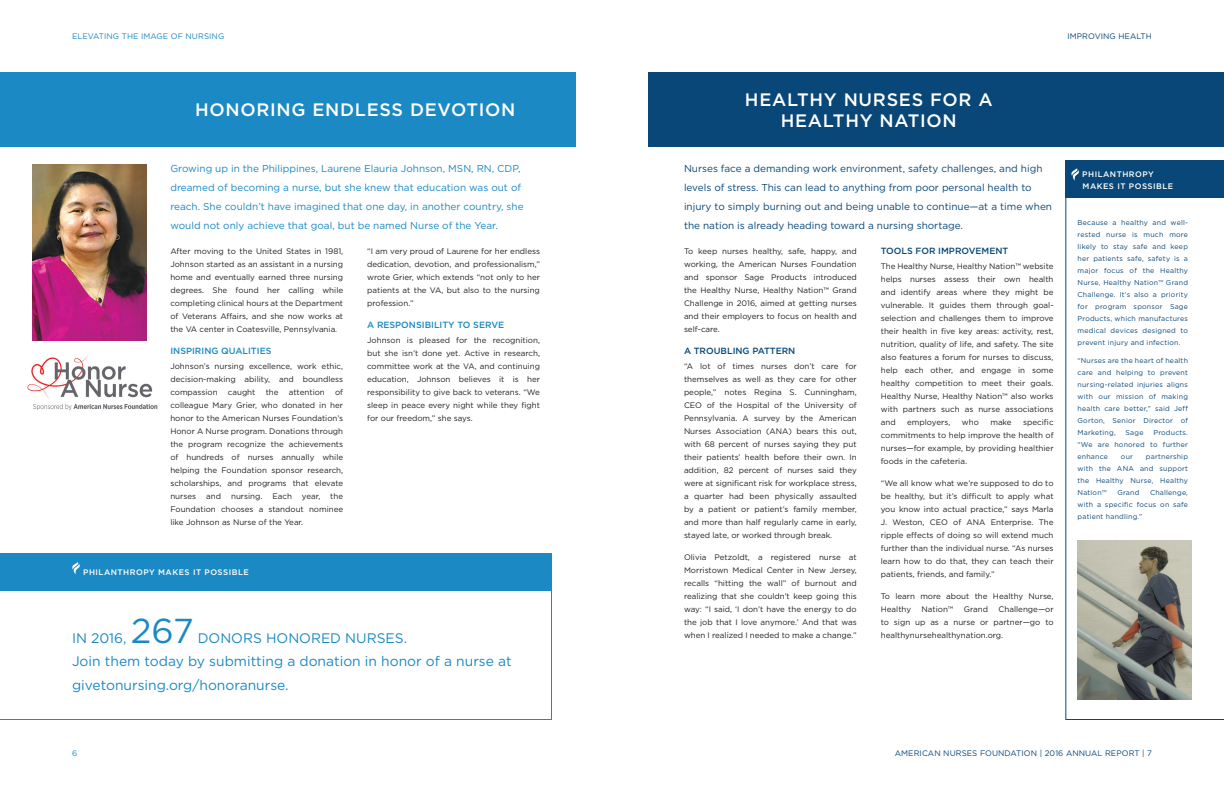
<style>
.page{position:relative;width:1224px;height:792px;background:#fff}
.page>*{position:absolute;margin:0;border:0;box-sizing:border-box;transform-origin:0 0}
.t1{font:34.6px "Gotham";color:#1b89c3}
.t2{font:500 18px/21.6px "Gotham";letter-spacing:.04em;color:#fff;text-align:center}
.t3{font:13.8px/23.5px "Gotham";color:#1b89c3}
.BODY_LEAD_IN{font:10px/19px "Gotham";color:#084777}
.BODY_LEAD_IN-2{font:10px/19px "Gotham";color:#1b89c3}
.t4{font:500 9px "Gotham";color:#1b89c3}
.t5{font:500 9px "Gotham";color:#084777}
.BODY__1p0___2_COL{font:8px/13px "Gotham";color:#231f20;text-align:justify}
.PG___R{font:8px "Gotham";letter-spacing:.01em;color:#084777}
.PG__L{font:8px "Gotham";letter-spacing:.01em;color:#1b89c3}
.SIDEBAR_HEADER__V{font:500 8px/12px "Gotham";letter-spacing:.06em;color:#fff}
.SIDEBAR_HEADER__L{font:500 8px "Gotham";letter-spacing:.06em;color:#fff}
.PG__L-2{font:8px "Gotham";letter-spacing:.01em;color:#084777}
.SIDEBAR__1_COL{font:7px/12px "Gotham";letter-spacing:.03em;color:#084777;text-align:justify}
</style>
<div class="page">
<img style="left:33px;top:164px;width:113px;height:177px">
<img style="left:27px;top:355px;width:131px;height:55px">
<div style="left:648px;top:72px;width:576px;height:74px;background:#084777"></div>
<div style="left:0;top:72px;width:576px;height:74px;background:#1b89c3"></div>
<svg style="left:1066px;top:198px;width:158px;height:522px"></svg>
<div style="left:1066px;top:160px;width:158px;height:38px;background:#084777"></div>
<img style="left:1078px;top:540px;width:113px;height:160px">
<svg style="left:1071px;top:168px;width:8px;height:13px"></svg>
<div style="left:0;top:553px;width:552px;height:37px;background:#1b89c3"></div>
<svg style="left:72px;top:562px;width:8px;height:13px"></svg>
<svg style="left:0;top:590px;width:552px;height:130px"></svg>
<p class="PG__L" style="left:72px;top:31px;width:154px">ELEVATING THE IMAGE OF NURSING</p>
<p class="PG__L-2" style="left:1067px;top:31px;width:86px">IMPROVING HEALTH</p>
<h1 class="t2" style="left:195px;top:99px;width:322px">HONORING ENDLESS DEVOTION</h1>
<h1 class="t2" style="left:745px;top:88px;width:249px">HEALTHY NURSES FOR A<br>HEALTHY NATION</h1>
<p class="BODY_LEAD_IN-2" style="left:170px;top:159px;width:355px">Growing up in the Philippines, Laurene Elauria Johnson, MSN, RN, CDP, dreamed of becoming a nurse, but she knew that education was out of reach. She couldn’t have imagined that one day, in another country, she would not only achieve that goal, but be named Nurse of the Year.</p>
<p class="BODY__1p0___2_COL" style="left:170px;top:245px;width:174px">After moving to the United States in 1981, Johnson started as an assistant in a nursing home and eventually earned three nursing degrees. She found her calling while completing clinical hours at the Department of Veterans Affairs, and she now works at the VA center in Coatesville, Pennsylvania.</p>
<h3 class="t4" style="left:170px;top:345px;width:103px">INSPIRING QUALITIES</h3>
<p class="BODY__1p0___2_COL" style="left:170px;top:360px;width:174px">Johnson’s nursing excellence, work ethic, decision-making ability, and boundless compassion</p>
<p class="BODY__1p0___2_COL" style="left:367px;top:245px;width:174px">“I am very proud of Laurene for her endless dedication, devotion, and professionalism,” wrote Grier, which extends “not only to her patients at the VA, but also to the nursing profession.”</p>
<h3 class="t4" style="left:367px;top:319px;width:138px">A RESPONSIBILITY TO SERVE</h3>
<p class="BODY__1p0___2_COL" style="left:367px;top:334px;width:174px">Johnson is pleased for the recognition, but she isn’t done yet. Active in research, committee work at the VA, and continuing education, Johnson believes it is her responsibility to give back to veterans. “We sleep in peace every night while they fight for our freedom,” she says.</p>
<p class="BODY__1p0___2_COL" style="left:170px;top:386px;width:174px;text-indent:165px">of colleague Mary Grier, who donated in her honor to the American Nurses Foundation’s Honor A Nurse program. Donations through the program recognize the achievements of hundreds of nurses annually while helping the Foundation sponsor research, scholarships, and programs that elevate nurses</p>
<p class="BODY__1p0___2_COL" style="left:228px;top:386px;width:29px">caught</p>
<p class="BODY__1p0___2_COL" style="left:266px;top:386px;width:14px">the</p>
<p class="BODY__1p0___2_COL" style="left:289px;top:386px;width:38px">attention</p>
<p class="BODY__1p0___2_COL" style="left:170px;top:490px;width:174px;text-indent:160px">the Foundation chooses a standout nominee like Johnson as Nurse of the Year.</p>
<p class="BODY__1p0___2_COL" style="left:206px;top:490px;width:16px">and</p>
<p class="BODY__1p0___2_COL" style="left:231px;top:490px;width:33px">nursing.</p>
<p class="BODY__1p0___2_COL" style="left:272px;top:490px;width:21px">Each</p>
<p class="BODY__1p0___2_COL" style="left:302px;top:490px;width:20px">year,</p>
<p class="SIDEBAR_HEADER__L" style="left:83px;top:567px;width:167px">PHILANTHROPY MAKES IT POSSIBLE</p>
<p class="t1" style="left:131px;top:608px;width:64px">267</p>
<p class="t3" style="left:72px;top:626px;width:441px;text-indent:126px">DONORS HONORED NURSES.<br>Join them today by submitting a donation in honor of a nurse at givetonursing.org/honoranurse.</p>
<p class="t3" style="left:72px;top:626px;width:56px">IN 2016,</p>
<p class="BODY_LEAD_IN" style="left:684px;top:159px;width:370px">Nurses face a demanding work environment, safety challenges, and high levels of stress. This can lead to anything from poor personal health to injury to simply burning out and being unable to continue—at a time when the nation is already heading toward a nursing shortage.</p>
<p class="BODY__1p0___2_COL" style="left:684px;top:245px;width:174px">To keep nurses healthy, safe, happy, and working, the American Nurses Foundation and sponsor Sage Products introduced the Healthy Nurse, Healthy Nation™ Grand Challenge in 2016, aimed at getting nurses and their employers to focus on health and self-care.</p>
<h3 class="t5" style="left:684px;top:345px;width:113px">A TROUBLING PATTERN</h3>
<p class="BODY__1p0___2_COL" style="left:684px;top:360px;width:174px">“A lot of times nurses don’t care for themselves as well as they care for other people,” notes Regina S. Cunningham, CEO of the Hospital of the University of Pennsylvania. A survey by the American Nurses Association (ANA) bears this out, with 68 percent of nurses saying they put their patients’ health before their own. In addition, 82 percent of nurses said they were at significant risk for workplace stress, a quarter had been physically assaulted by a patient or patient’s family member, and more than half regularly came in early, stayed late, or worked through break.</p>
<p class="BODY__1p0___2_COL" style="left:684px;top:551px;width:174px">Olivia Petzoldt, a registered nurse at Morristown Medical Center in New Jersey, recalls “hitting the wall” of burnout and realizing that she couldn’t keep going this way: “I said, ‘I don’t have the energy to do the job that I love anymore.’ And that was when I realized I needed to make a change.”</p>
<h3 class="t5" style="left:881px;top:245px;width:129px">TOOLS FOR IMPROVEMENT</h3>
<p class="BODY__1p0___2_COL" style="left:881px;top:260px;width:174px">The Healthy Nurse, Healthy Nation™ website helps nurses assess their own health and identify areas where they might be vulnerable. It guides them through goal&shy;selection and challenges them to improve their health in five key areas: activity, rest, nutrition, quality of life, and safety. The site also features a forum for nurses to discuss, help each other, and engage in some healthy competition to meet their goals.<br>Healthy Nurse, Healthy Nation™ also works with partners such as nurse associations and</p>
<p class="BODY__1p0___2_COL" style="left:881px;top:416px;width:174px;text-indent:142px">specific commitments to help improve the health of nurses—for example, by providing healthier foods in the cafeteria.</p>
<p class="BODY__1p0___2_COL" style="left:881px;top:477px;width:174px">“We all know what we’re supposed to do to be healthy, but it’s difficult to apply what you know into actual practice,” says Marla J. Weston, CEO of ANA Enterprise. The ripple effects of doing so will extend much further than the individual nurse. “As nurses learn how to do that, they can teach their patients, friends, and family.”</p>
<p class="BODY__1p0___2_COL" style="left:881px;top:590px;width:174px">To learn more about the Healthy Nurse,<br>Healthy</p>
<p class="BODY__1p0___2_COL" style="left:907px;top:416px;width:45px">employers,</p>
<p class="BODY__1p0___2_COL" style="left:962px;top:416px;width:18px">who</p>
<p class="BODY__1p0___2_COL" style="left:990px;top:416px;width:23px">make</p>
<p class="BODY__1p0___2_COL" style="left:881px;top:603px;width:174px;text-indent:118px">Challenge—or to sign up as a nurse or partner—go to healthynursehealthynation.org.</p>
<p class="BODY__1p0___2_COL" style="left:922px;top:603px;width:33px">Nation™</p>
<p class="BODY__1p0___2_COL" style="left:964px;top:603px;width:26px">Grand</p>
<p class="SIDEBAR_HEADER__V" style="left:1082px;top:168px;width:92px">PHILANTHROPY<br>MAKES IT POSSIBLE</p>
<p class="SIDEBAR__1_COL" style="left:1078px;top:216px;width:112px">Because a healthy and well&shy;rested nurse is much more likely to stay safe and keep her patients safe, safety is a major focus of the Healthy Nurse, Healthy Nation™ Grand Challenge. It’s also a priority for program sponsor Sage Products, which manufactures medical devices designed to prevent injury and infection.</p>
<p class="SIDEBAR__1_COL" style="left:1078px;top:354px;width:112px">“Nurses are the heart of health care and helping to prevent nursing-related injuries aligns with our mission of making health care better,” said Jeff Gorton, Senior Director of Marketing,</p>
<p class="SIDEBAR__1_COL" style="left:1078px;top:426px;width:112px;text-indent:76px">Products. “We are honored to further enhance</p>
<p class="SIDEBAR__1_COL" style="left:1121px;top:450px;width:14px">our</p>
<p class="SIDEBAR__1_COL" style="left:1126px;top:426px;width:19px">Sage</p>
<p class="SIDEBAR__1_COL" style="left:1078px;top:450px;width:112px;text-indent:68px">partnership with the ANA and support the Healthy Nurse, Healthy Nation™</p>
<p class="SIDEBAR__1_COL" style="left:1078px;top:486px;width:112px;text-indent:72px">Challenge, with a specific focus on safe patient handling.”</p>
<p class="SIDEBAR__1_COL" style="left:1117px;top:486px;width:24px">Grand</p>
<p class="PG__L" style="left:72px;top:748px;width:7px">6</p>
<p class="PG___R" style="left:895px;top:748px;width:259px">AMERICAN NURSES FOUNDATION | 2016 ANNUAL REPORT | 7</p>
</div>
